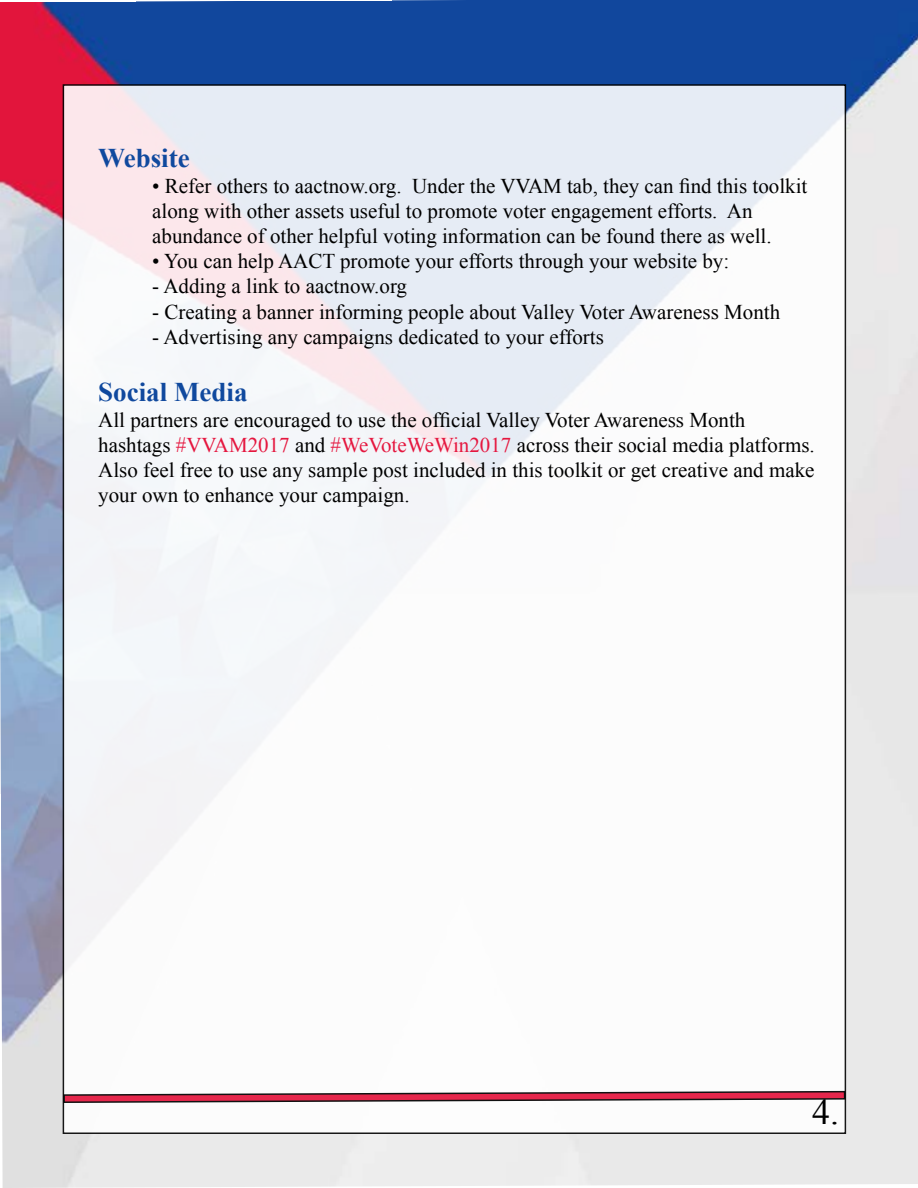
<style>
.page{position:relative;width:918px;height:1188px;background:#fff}
.page>*{position:absolute;margin:0;border:0;box-sizing:border-box;transform-origin:0 0}
.t1{font:36px "Times New Roman";color:#000}
.t2{font:700 27px "Times New Roman";color:#10499e}
.t3{font:21px/25.2px "Times New Roman";color:#000}
.s1{color:#e5173f}
</style>
<div class="page">
<img style="left:0;top:0;width:918px;height:1188px">
<div style="left:63px;top:85px;width:782px;height:1048px;background:linear-gradient(to bottom,#edeef5,#fffffe)"></div>
<svg style="left:63px;top:1090px;width:783px;height:14px"></svg>
<p class="t2" style="left:98px;top:140px;width:93px">Website</p>
<p class="t3" style="left:152px;top:173px;width:657px">• Refer others to aactnow.org. Under the VVAM tab, they can find this toolkit along with other assets useful to promote voter engagement efforts. An abundance of other helpful voting information can be found there as well.</p>
<p class="t3" style="left:152px;top:248px;width:579px">• You can help AACT promote your efforts through your website by:</p>
<p class="t3" style="left:152px;top:273px;width:256px">- Adding a link to aactnow.org</p>
<p class="t3" style="left:152px;top:299px;width:629px">- Creating a banner informing people about Valley Voter Awareness Month</p>
<p class="t3" style="left:152px;top:324px;width:453px">- Advertising any campaigns dedicated to your efforts</p>
<p class="t2" style="left:98px;top:374px;width:151px">Social Media</p>
<p class="t3" style="left:98px;top:407px;width:718px">All partners are encouraged to use the official Valley Voter Awareness Month hashtags <span class="s1">#VVAM2017</span> and <span class="s1">#WeVoteWeWin2017</span> across their social media platforms.<br>Also feel free to use any sample post included in this toolkit or get creative and make your own to enhance your campaign.</p>
<h1 class="t1" style="left:812px;top:1088px;width:28px">4.</h1>
</div>
